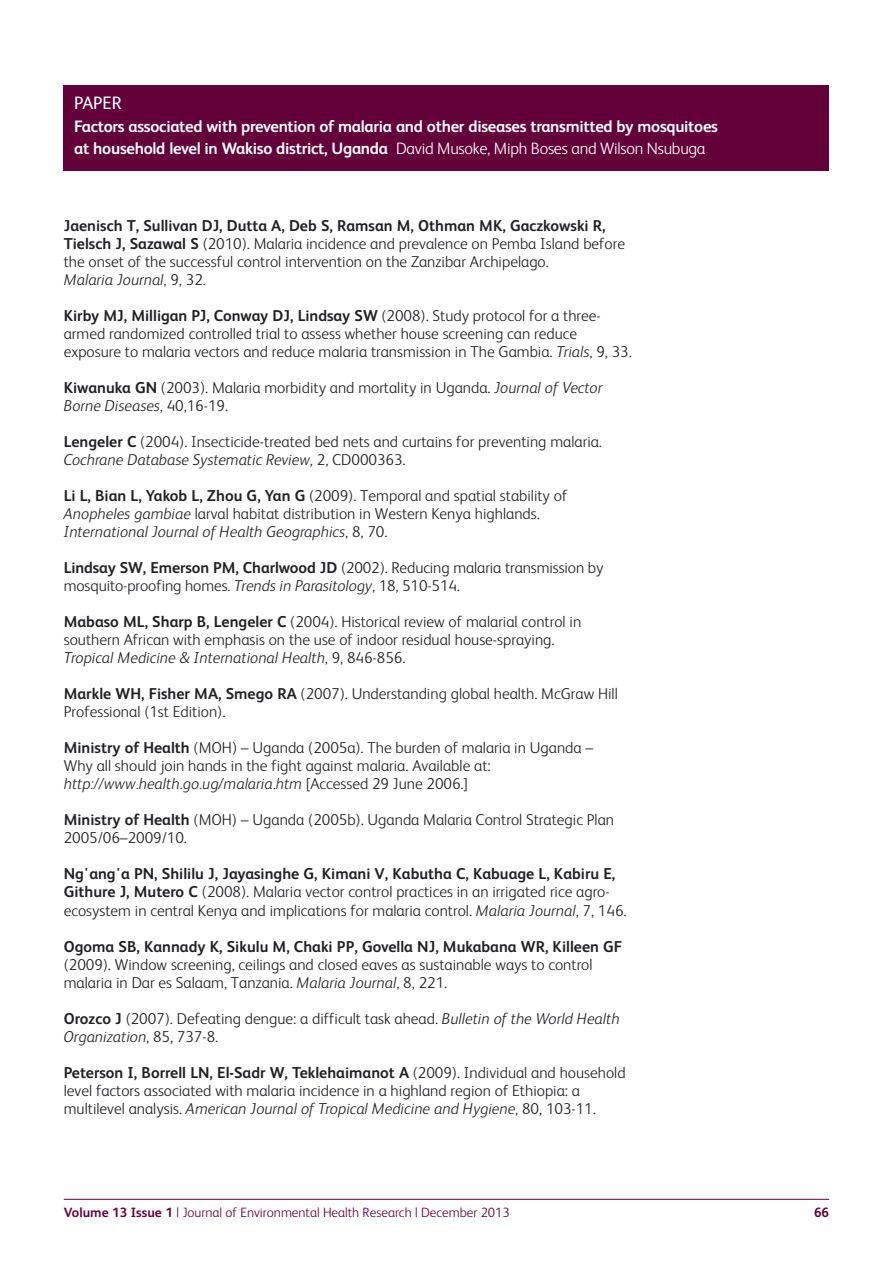
<style>
.page{position:relative;width:893px;height:1263px;background:#fff}
.page>*{position:absolute;margin:0;border:0;box-sizing:border-box;transform-origin:0 0}
.t1{font:18px "FS Albert";color:#fff}
.t2{font:700 16.5px/22.5px "FS Albert";letter-spacing:-.015em;color:#fff}
.t3{font:300 15.75px/18px "FS Albert";color:#212125}
.t4{font:700 15.75px "FS Albert";color:#212125}
.t5{font:300 13.5px "FS Albert";color:#640039}
.t6{font:700 13.5px "FS Albert";color:#640039}
.s1{font-weight:300}
.s2{font-weight:700}
.s3{font-style:italic}
</style>
<div class="page">
<hr style="left:64px;top:1199px;width:765px;height:1px;background:#640039">
<div style="left:64px;top:85px;width:765px;height:85px;background:#640039"></div>
<p class="t1" style="left:74px;top:97px;width:49px">PAPER</p>
<p class="t2" style="left:74px;top:116px;width:645px">Factors associated with prevention of malaria and other diseases transmitted by mosquitoes at household level in Wakiso district, Uganda <span class="s1">David Musoke, Miph Boses and Wilson Nsubuga</span></p>
<p class="t3" style="left:64px;top:219px;width:563px"><span class="s2">Jaenisch T, Sullivan DJ, Dutta A, Deb S, Ramsan M, Othman MK, Gaczkowski R, Tielsch J, Sazawal S</span> (2010). Malaria incidence and prevalence on Pemba Island before the onset of the successful control intervention on the Zanzibar Archipelago.<br><span class="s3">Malaria Journal</span>, 9, 32.</p>
<p class="t3" style="left:64px;top:309px;width:570px"><span class="s2">Kirby MJ, Milligan PJ, Conway DJ, Lindsay SW</span> (2008). Study protocol for a three&shy;armed randomized controlled trial to assess whether house screening can reduce exposure to malaria vectors and reduce malaria transmission in The Gambia. <span class="s3">Trials</span>, 9, 33.</p>
<p class="t3" style="left:64px;top:381px;width:540px"><span class="s2">Kiwanuka GN</span> (2003). Malaria morbidity and mortality in Uganda. <span class="s3">Journal of Vector<br>Borne Diseases</span>, 40,16-19.</p>
<p class="t3" style="left:64px;top:435px;width:540px"><span class="s2">Lengeler C</span> (2004). Insecticide-treated bed nets and curtains for preventing malaria.<br><span class="s3">Cochrane Database Systematic Review</span>, 2, CD000363.</p>
<p class="t3" style="left:64px;top:489px;width:505px"><span class="s2">Li L, Bian L, Yakob L, Zhou G, Yan G</span> (2009). Temporal and spatial stability of<br><span class="s3">Anopheles gambiae</span> larval habitat distribution in Western Kenya highlands.<br><span class="s3">International Journal of Health Geographics</span>, 8, 70.</p>
<p class="t3" style="left:64px;top:561px;width:541px"><span class="s2">Lindsay SW, Emerson PM, Charlwood JD</span> (2002). Reducing malaria transmission by mosquito-proofing homes. <span class="s3">Trends in Parasitology</span>, 18, 510-514.</p>
<p class="t3" style="left:64px;top:615px;width:519px"><span class="s2">Mabaso ML, Sharp B, Lengeler C</span> (2004). Historical review of malarial control in southern African with emphasis on the use of indoor residual house-spraying.<br><span class="s3">Tropical Medicine &amp; International Health</span>, 9, 846-856.</p>
<p class="t3" style="left:64px;top:687px;width:556px"><span class="s2">Markle WH, Fisher MA, Smego RA</span> (2007). Understanding global health. McGraw Hill<br>Professional (1st Edition).</p>
<p class="t3" style="left:64px;top:741px;width:531px"><span class="s2">Ministry of Health</span> (MOH) – Uganda (2005a). The burden of malaria in Uganda –<br>Why all should join hands in the fight against malaria. Available at: <span class="s3">http://www.health.go.ug/malaria.htm</span> [Accessed 29 June 2006.]</p>
<p class="t3" style="left:64px;top:813px;width:552px"><span class="s2">Ministry of Health</span> (MOH) – Uganda (2005b). Uganda Malaria Control Strategic Plan<br>2005/06–2009/10.</p>
<p class="t3" style="left:64px;top:867px;width:564px"><span class="s2">Ng'ang'a PN, Shililu J, Jayasinghe G, Kimani V, Kabutha C, Kabuage L, Kabiru E,<br>Githure J, Mutero C</span> (2008). Malaria vector control practices in an irrigated rice agro&shy;ecosystem in central Kenya and implications for malaria control. <span class="s3">Malaria Journal</span>, 7, 146.</p>
<p class="t4" style="left:64px;top:940px;width:560px">Ogoma SB, Kannady K, Sikulu M, Chaki PP, Govella NJ, Mukabana WR, Killeen GF</p>
<p class="t3" style="left:64px;top:957px;width:530px">(2009). Window screening, ceilings and closed eaves as sustainable ways to control malaria in Dar es Salaam, Tanzania. <span class="s3">Malaria Journal</span>, 8, 221.</p>
<p class="t3" style="left:64px;top:1011px;width:557px"><span class="s2">Orozco J</span> (2007). Defeating dengue: a difficult task ahead. <span class="s3">Bulletin of the World Health<br>Organization</span>, 85, 737-8.</p>
<p class="t3" style="left:64px;top:1065px;width:563px"><span class="s2">Peterson I, Borrell LN, El-Sadr W, Teklehaimanot A</span> (2009). Individual and household level factors associated with malaria incidence in a highland region of Ethiopia: a multilevel analysis. <span class="s3">American Journal of Tropical Medicine and Hygiene</span>, 80, 103-11.</p>
<p class="t5" style="left:64px;top:1208px;width:448px"><span class="s2">Volume 13 Issue 1</span> | Journal of Environmental Health Research | December 2013</p>
<p class="t6" style="left:814px;top:1208px;width:17px">66</p>
</div>
